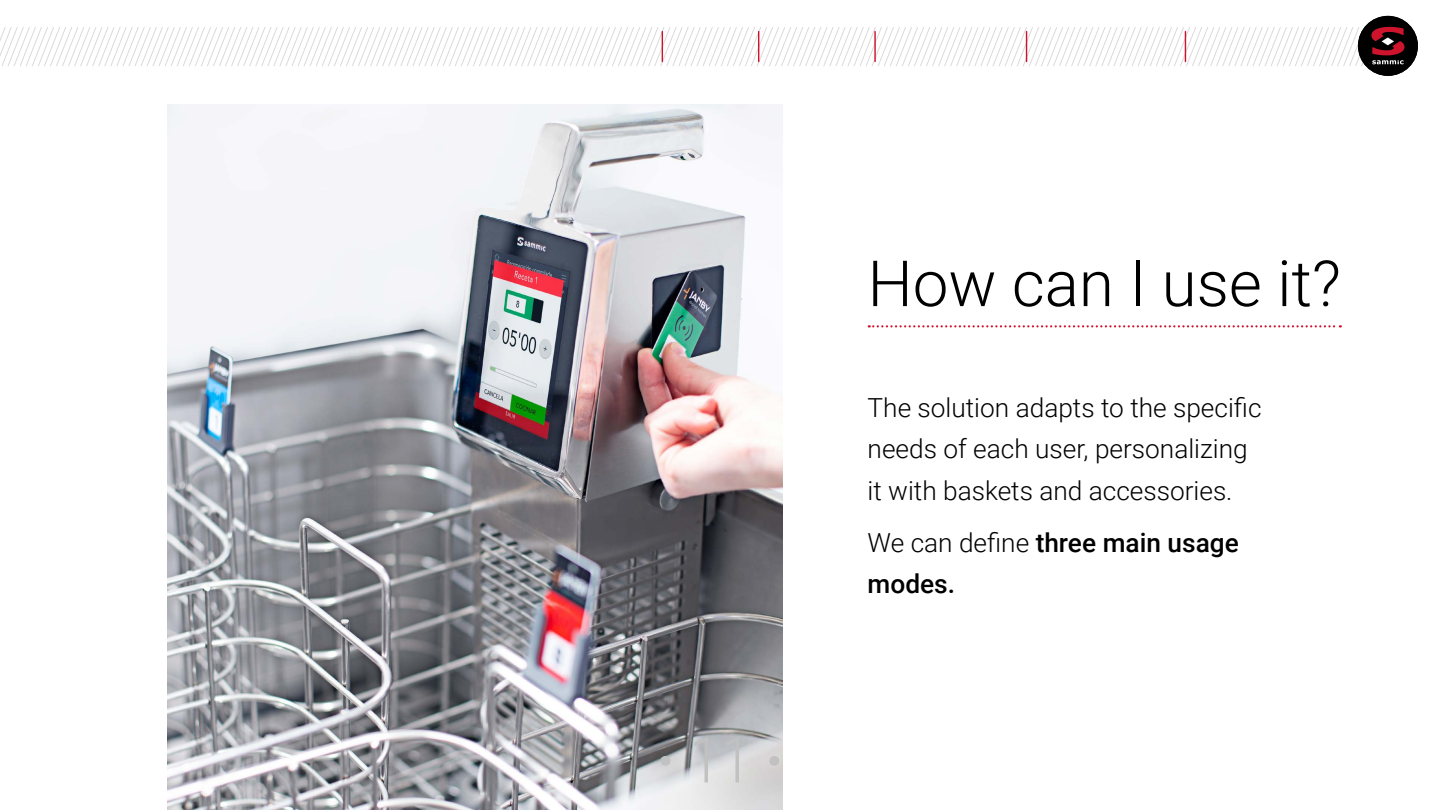
<style>
.page{position:relative;width:1440px;height:810px;background:#fff}
.page>*{position:absolute;margin:0;border:0;box-sizing:border-box;transform-origin:0 0}
.t1{font:300 63.75px "Roboto";color:#000}
.t2{font:700 63.75px "Roboto Condensed";color:#c1c1c1}
.t3{font:300 26.25px/41.2px "Roboto";color:#000}
.t4{font:500 26.25px/41.2px "Roboto";color:#000}
.s1{font-weight:300}
</style>
<div class="page">
<div style="left:1358px;top:16px;width:60px;height:60px;background:#000;border-radius:50%"></div>
<svg style="left:0;top:26px;width:1404px;height:41px"></svg>
<hr style="left:1026px;top:32px;width:1px;height:30px;background:#ce132d">
<hr style="left:1185px;top:32px;width:1px;height:30px;background:#ce132d">
<hr style="left:662px;top:32px;width:1px;height:30px;background:#ce132d">
<hr style="left:758px;top:32px;width:1px;height:30px;background:#ce132d">
<hr style="left:874px;top:32px;width:2px;height:30px;background:#ce132d">
<img style="left:167px;top:105px;width:616px;height:705px">
<svg style="left:869px;top:325px;width:472px;height:2px"></svg>
<h1 class="t2" style="left:657px;top:715px;width:128px">· <span class="s1">11</span> ·</h1>
<h1 class="t1" style="left:868px;top:239px;width:475px">How can I use it?</h1>
<p class="t3" style="left:868px;top:386px;width:395px">The solution adapts to the specific needs of each user, personalizing it with baskets and accessories.</p>
<p class="t4" style="left:868px;top:521px;width:373px"><span class="s1">We can define</span> three main usage modes.</p>
</div>
